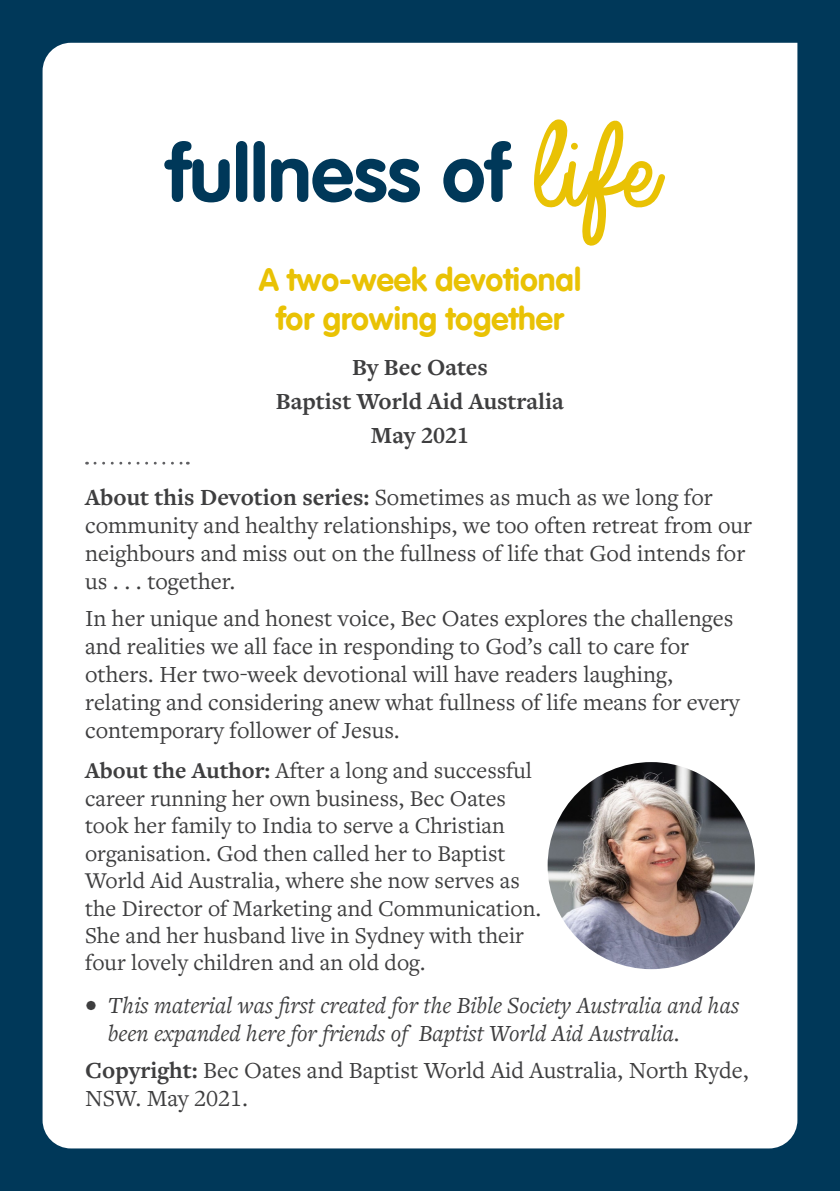
<style>
.page{position:relative;width:840px;height:1191px;background:#fff}
.page>*{position:absolute;margin:0;border:0;box-sizing:border-box;transform-origin:0 0}
.t1{font:127.6px "Always In My Heart";color:#e9c204}
.t2{font:700 78.4px "VAG Rounded LT Com";color:#003859}
.t3{font:700 32px "VAG Rounded LT Com";color:#e9c204}
.t4{font:24px/28px "Freight Text Pro";color:#3e3e3f}
.t5{font:italic 24px/28px "Freight Text Pro";color:#3e3e3f}
.t6{font:700 24px "Freight Text Pro";color:#3e3e3f}
.t7{font:23.6px/27.4px "Freight Text Pro";color:#3e3e3f}
.s1{font-size:126.4px}
.s2{font-size:148.6px}
.s3{font-size:122.2px}
.s4{font-weight:700}
</style>
<div class="page">
<div style="left:0;top:0;width:839px;height:1191px;background:#003859"></div>
<div style="left:43px;top:43px;width:754px;height:1105px;background:#fff"></div>
<svg style="left:95px;top:462px;width:93px;height:2px"></svg>
<img style="left:547px;top:762px;width:207px;height:207px;border-radius:103px">
<p class="t2" style="left:166px;top:124px;width:344px">fullness of</p>
<p class="t1" style="left:510px;top:98px;width:123px">l<span class="s1">i</span><span class="s2">f</span><span class="s3">e</span></p>
<p class="t3" style="left:259px;top:260px;width:323px">A two-week devotional</p>
<p class="t3" style="left:276px;top:298px;width:289px">for growing together</p>
<p class="t6" style="left:352px;top:352px;width:137px">By Bec Oates</p>
<p class="t6" style="left:276px;top:385px;width:289px">Baptist World Aid Australia</p>
<p class="t6" style="left:371px;top:419px;width:100px">May 2021</p>
<p class="t4" style="left:85px;top:483px;width:668px"><span class="s4">About this Devotion series:</span> Sometimes as much as we long for community and healthy relationships, we too often retreat from our neighbours and miss out on the fullness of life that God intends for us . . . together.</p>
<p class="t4" style="left:85px;top:603px;width:655px">In her unique and honest voice, Bec Oates explores the challenges and realities we all face in responding to God’s call to care for others. Her two-week devotional will have readers laughing, relating and considering anew what fullness of life means for every contemporary follower of Jesus.</p>
<p class="t7" style="left:85px;top:756px;width:457px"><span class="s4">About the Author:</span> After a long and successful career running her own business, Bec Oates took her family to India to serve a Christian organisation. God then called her to Baptist World Aid Australia, where she now serves as the Director of Marketing and Communication.<br>She and her husband live in Sydney with their four lovely children and an old dog.</p>
<p class="t5" style="left:108px;top:990px;width:632px;text-indent:-23px">• This material was first created for the Bible Society Australia and has been expanded here for friends of Baptist World Aid Australia.</p>
<p class="t4" style="left:85px;top:1055px;width:664px"><span class="s4">Copyright:</span> Bec Oates and Baptist World Aid Australia, North Ryde,<br>NSW. May 2021.</p>
</div>
